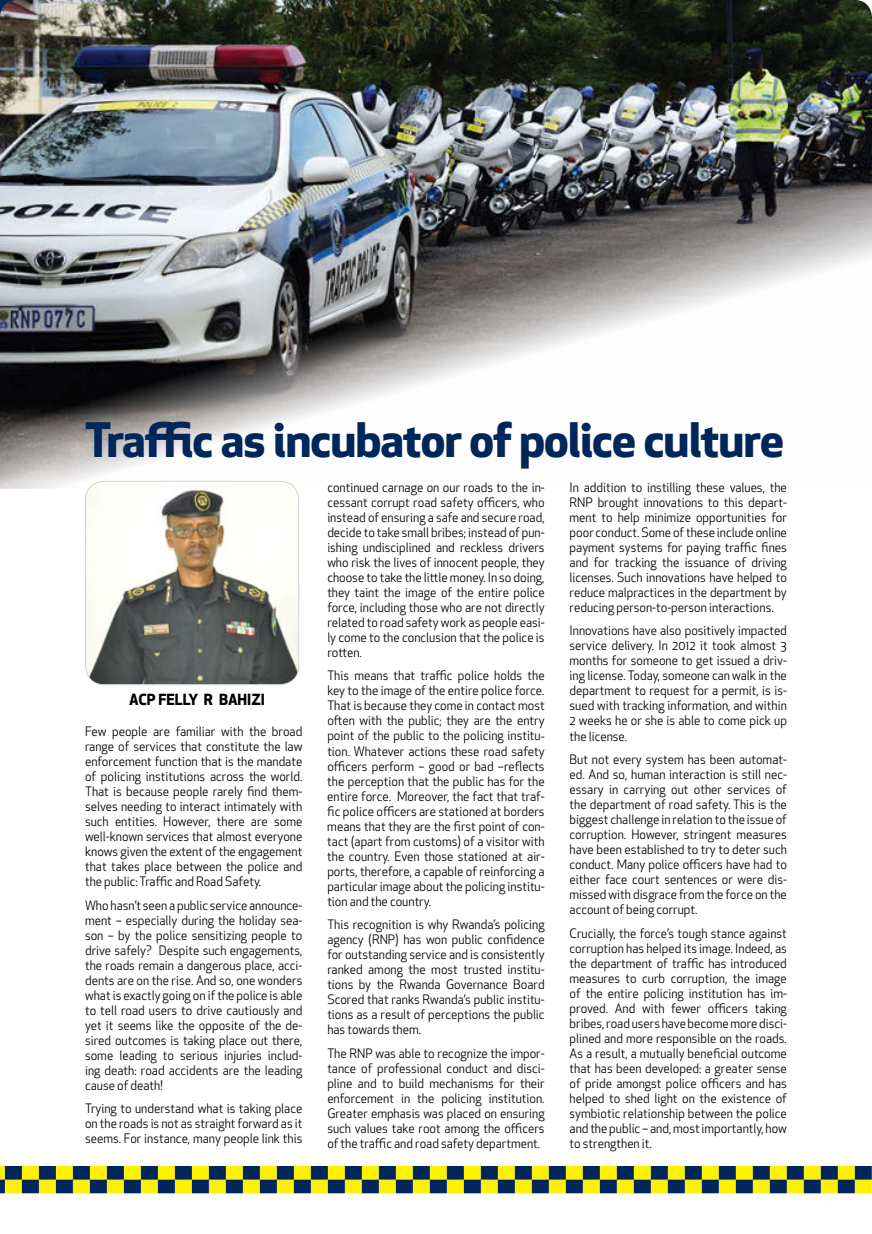
<style>
.page{position:relative;width:872px;height:1234px;background:#fff}
.page>*{position:absolute;margin:0;border:0;box-sizing:border-box;transform-origin:0 0}
.t1{font:700 46.35px "Apex New";letter-spacing:-.02em;color:#00265a}
.t2{font:700 15px "Apex New";color:#000}
.t3{font:12.75px/15px "Apex New";color:#000;text-align:justify}
</style>
<div class="page">
<svg style="left:0;top:1166px;width:871px;height:26px;background:#7f8c30"></svg>
<img style="left:0;top:0;width:872px;height:488px">
<img style="left:85px;top:481px;width:214px;height:203px">
<div style="left:85px;top:480px;width:214px;height:205px;border:1px solid #d1d3d4;border-radius:19px"></div>
<h1 class="t1" style="left:85px;top:406px;width:700px">Traffic as incubator of police culture</h1>
<p class="t2" style="left:129px;top:688px;width:137px">ACP FELLY R BAHIZI</p>
<p class="t3" style="left:85px;top:723px;width:219px">Few people are familiar with the broad range of services that constitute the law enforcement function that is the mandate of policing institutions across the world.<br>That is because people rarely find them&shy;selves needing to interact intimately with such entities. However, there are some well-known services that almost everyone knows given the extent of the engagement that takes place between the police and the public: Traffic and Road Safety.</p>
<p class="t3" style="left:85px;top:897px;width:219px">Who hasn’t seen a public service announce&shy;ment – especially during the holiday sea&shy;son – by the police sensitizing people to drive safely? Despite such engagements, the roads remain a dangerous place, acci&shy;dents are on the rise. And so, one wonders what is exactly going on if the police is able to tell road users to drive cautiously and yet it seems like the opposite of the de&shy;sired outcomes is taking place out there, some leading to serious injuries includ&shy;ing death: road accidents are the leading cause of death!</p>
<p class="t3" style="left:85px;top:1100px;width:219px">Trying to understand what is taking place on the roads is not as straight forward as it seems. For instance, many people link this</p>
<p class="t3" style="left:327px;top:479px;width:219px">continued carnage on our roads to the in&shy;cessant corrupt road safety officers, who instead of ensuring a safe and secure road, decide to take small bribes; instead of pun&shy;ishing undisciplined and reckless drivers who risk the lives of innocent people, they choose to take the little money. In so doing, they taint the image of the entire police force, including those who are not directly related to road safety work as people easi&shy;ly come to the conclusion that the police is rotten.</p>
<p class="t3" style="left:327px;top:668px;width:219px">This means that traffic police holds the key to the image of the entire police force.<br>That is because they come in contact most often with the public; they are the entry point of the public to the policing institu&shy;tion. Whatever actions these road safety officers perform – good or bad –reflects the perception that the public has for the entire force. Moreover, the fact that traf&shy;fic police officers are stationed at borders means that they are the first point of con&shy;tact (apart from customs) of a visitor with the country. Even those stationed at air&shy;ports, therefore, a capable of reinforcing a particular image about the policing institu&shy;tion and the country.</p>
<p class="t3" style="left:327px;top:916px;width:219px">This recognition is why Rwanda’s policing agency (RNP) has won public confidence for outstanding service and is consistently ranked among the most trusted institu&shy;tions by the Rwanda Governance Board Scored that ranks Rwanda’s public institu&shy;tions as a result of perceptions the public has towards them.</p>
<p class="t3" style="left:327px;top:1045px;width:219px">The RNP was able to recognize the impor&shy;tance of professional conduct and disci&shy;pline and to build mechanisms for their enforcement in the policing institution.<br>Greater emphasis was placed on ensuring such values take root among the officers of the traffic and road safety department.</p>
<p class="t3" style="left:569px;top:479px;width:219px">In addition to instilling these values, the RNP brought innovations to this depart&shy;ment to help minimize opportunities for poor conduct. Some of these include online payment systems for paying traffic fines and for tracking the issuance of driving licenses. Such innovations have helped to reduce malpractices in the department by reducing person-to-person interactions.</p>
<p class="t3" style="left:569px;top:623px;width:219px">Innovations have also positively impacted service delivery. In 2012 it took almost 3 months for someone to get issued a driv&shy;ing license. Today, someone can walk in the department to request for a permit, is is&shy;sued with tracking information, and within 2 weeks he or she is able to come pick up the license.</p>
<p class="t3" style="left:569px;top:751px;width:219px">But not every system has been automat&shy;ed. And so, human interaction is still nec&shy;essary in carrying out other services of the department of road safety. This is the biggest challenge in relation to the issue of corruption. However, stringent measures have been established to try to deter such conduct. Many police officers have had to either face court sentences or were dis&shy;missed with disgrace from the force on the account of being corrupt.</p>
<p class="t3" style="left:569px;top:925px;width:219px">Crucially, the force’s tough stance against corruption has helped its image. Indeed, as the department of traffic has introduced measures to curb corruption, the image of the entire policing institution has im&shy;proved. And with fewer officers taking bribes, road users have become more disci&shy;plined and more responsible on the roads.<br>As a result, a mutually beneficial outcome that has been developed: a greater sense of pride amongst police officers and has helped to shed light on the existence of symbiotic relationship between the police and the public – and, most importantly, how to strengthen it.</p>
</div>
